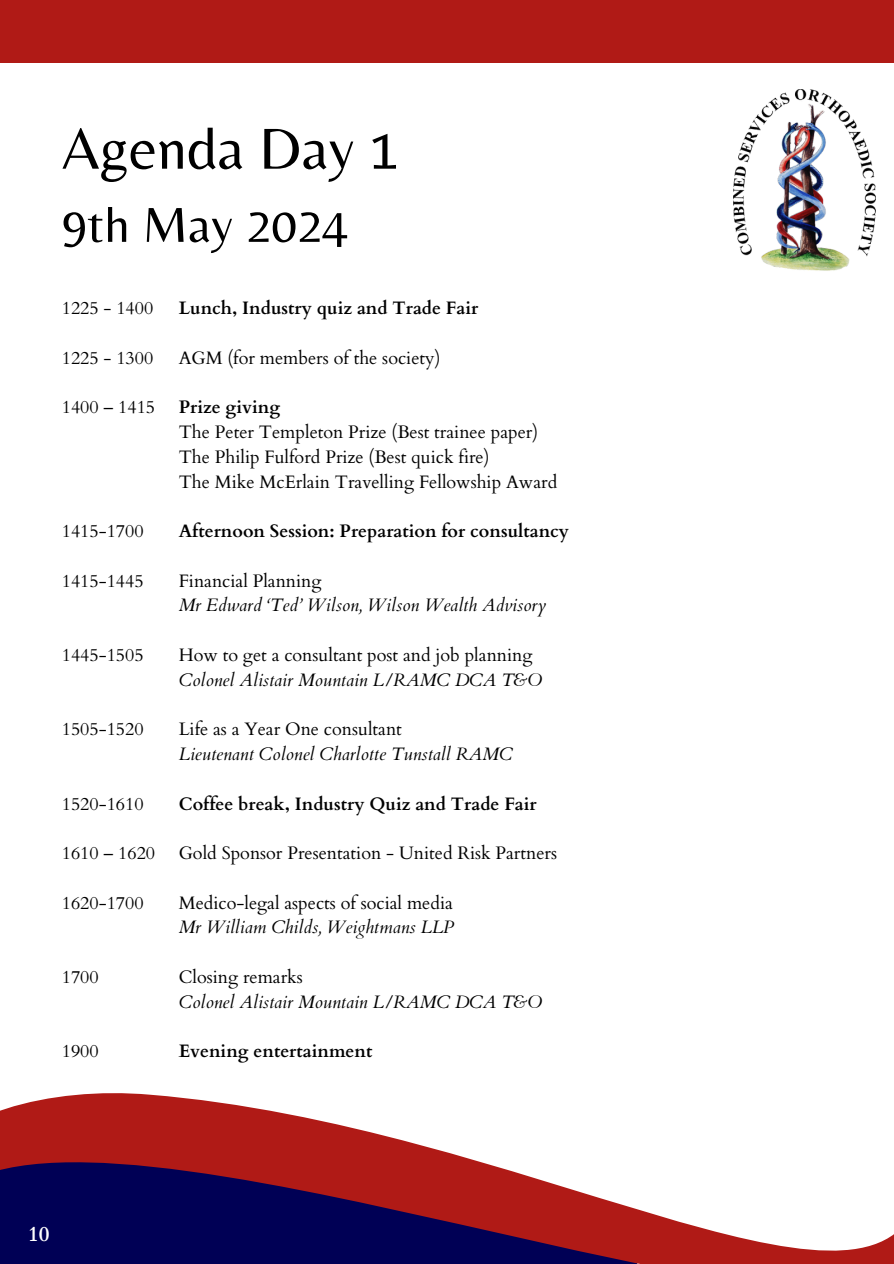
<style>
.page{position:relative;width:894px;height:1264px;background:#fff}
.page>*{position:absolute;margin:0;border:0;box-sizing:border-box;transform-origin:0 0}
.t1{font:60px "Belleza";color:#000}
.t2{font:51px "Belleza";color:#000}
.t3{font:700 21px "Cardo";color:#fff}
.t4{font:18px "Cardo";color:#000}
.t5{font:italic 18px "Cardo";color:#000}
.t6{font:700 18px "Cardo";color:#000}
</style>
<div class="page">
<div style="left:0;top:0;width:893px;height:63px;background:#b01a16"></div>
<svg style="left:0;top:1093px;width:893px;height:170px"></svg>
<img style="left:733px;top:89px;width:142px;height:182px">
<p class="t1" style="left:62px;top:113px;width:339px">Agenda Day 1</p>
<p class="t2" style="left:62px;top:194px;width:287px">9th May 2024</p>
<p class="t4" style="left:62px;top:296px;width:93px">1225 - 1400</p>
<p class="t4" style="left:62px;top:346px;width:93px">1225 - 1300</p>
<p class="t4" style="left:62px;top:395px;width:95px">1400 – 1415</p>
<p class="t4" style="left:62px;top:519px;width:83px">1415-1700</p>
<p class="t4" style="left:62px;top:569px;width:83px">1415-1445</p>
<p class="t4" style="left:62px;top:643px;width:83px">1445-1505</p>
<p class="t4" style="left:62px;top:717px;width:83px">1505-1520</p>
<p class="t4" style="left:62px;top:791px;width:83px">1520-1610</p>
<p class="t4" style="left:62px;top:841px;width:95px">1610 – 1620</p>
<p class="t4" style="left:62px;top:890px;width:83px">1620-1700</p>
<p class="t4" style="left:62px;top:965px;width:38px">1700</p>
<p class="t4" style="left:62px;top:1039px;width:38px">1900</p>
<p class="t6" style="left:179px;top:296px;width:301px">Lunch, Industry quiz and Trade Fair</p>
<h2 class="t4" style="left:179px;top:346px;width:263px">AGM (for members of the society)</h2>
<p class="t6" style="left:179px;top:395px;width:103px">Prize giving</p>
<p class="t4" style="left:179px;top:420px;width:361px">The Peter Templeton Prize (Best trainee paper)</p>
<p class="t4" style="left:179px;top:445px;width:312px">The Philip Fulford Prize (Best quick fire)</p>
<p class="t4" style="left:179px;top:470px;width:380px">The Mike McErlain Travelling Fellowship Award</p>
<p class="t6" style="left:179px;top:519px;width:392px">Afternoon Session: Preparation for consultancy</p>
<h2 class="t4" style="left:179px;top:569px;width:144px">Financial Planning</h2>
<p class="t5" style="left:179px;top:593px;width:369px">Mr Edward ‘Ted’ Wilson, Wilson Wealth Advisory</p>
<p class="t4" style="left:179px;top:643px;width:355px">How to get a consultant post and job planning</p>
<p class="t5" style="left:179px;top:668px;width:364px">Colonel Alistair Mountain L/RAMC DCA T&amp;O</p>
<p class="t4" style="left:179px;top:717px;width:225px">Life as a Year One consultant</p>
<p class="t5" style="left:179px;top:742px;width:335px">Lieutenant Colonel Charlotte Tunstall RAMC</p>
<p class="t6" style="left:179px;top:791px;width:359px">Coffee break, Industry Quiz and Trade Fair</p>
<h2 class="t4" style="left:179px;top:841px;width:380px">Gold Sponsor Presentation - United Risk Partners</h2>
<p class="t4" style="left:179px;top:890px;width:275px">Medico-legal aspects of social media</p>
<p class="t5" style="left:179px;top:915px;width:277px">Mr William Childs, Weightmans LLP</p>
<p class="t4" style="left:179px;top:965px;width:126px">Closing remarks</p>
<p class="t5" style="left:179px;top:989px;width:364px">Colonel Alistair Mountain L/RAMC DCA T&amp;O</p>
<p class="t6" style="left:179px;top:1039px;width:195px">Evening entertainment</p>
<h2 class="t3" style="left:28px;top:1220px;width:23px">10</h2>
</div>
